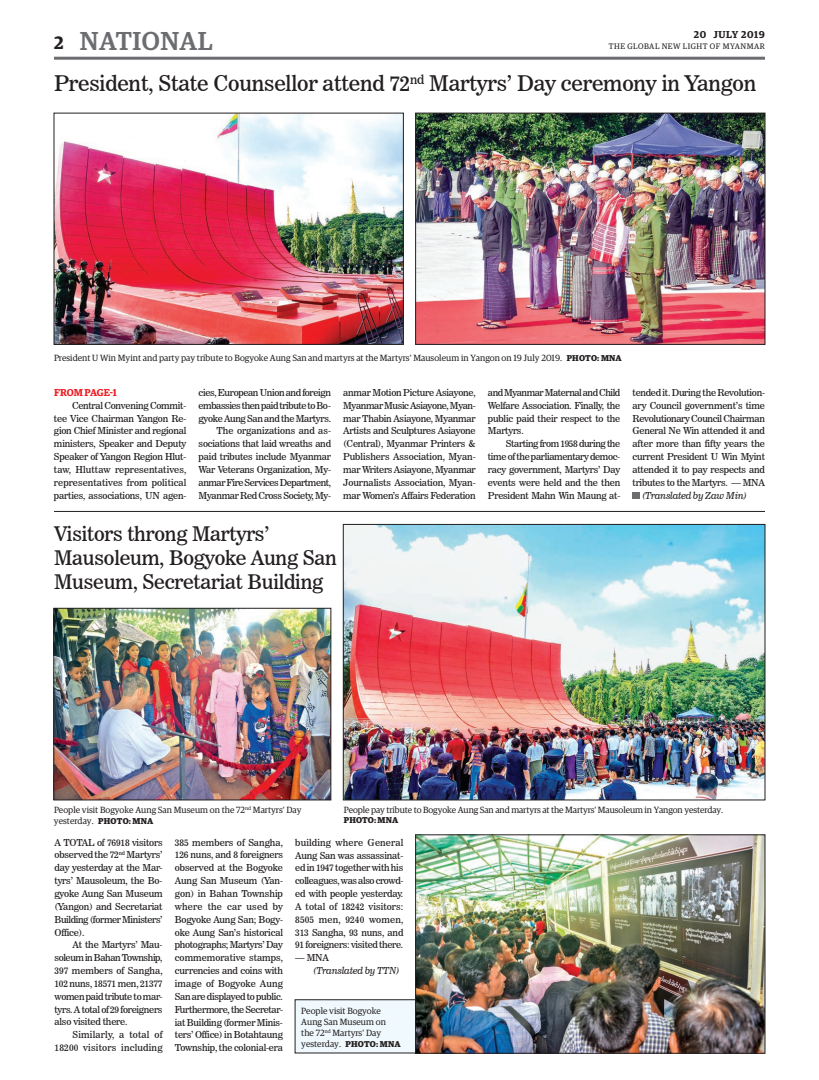
<style>
.page{position:relative;width:819px;height:1080px;background:#fff}
.page>*{position:absolute;margin:0;border:0;box-sizing:border-box;transform-origin:0 0}
.t1{font:500 26px "Guardian Egyp";letter-spacing:.02em;color:#6c6d70}
.t2{font:21.4px "News 706 BT Roman C";letter-spacing:-.01em;color:#231f20}
.t3{font:20px/24px "News 706 BT Roman C";letter-spacing:-.01em;color:#231f20}
.t4{font:600 18px "Guardian Egyp";color:#231f20}
.t5{font:600 10px "Guardian Egyp";letter-spacing:.06em;color:#231f20}
.t6{font:600 10px "Guardian Egyp";letter-spacing:-.01em;color:#ee1d23}
.t7{font:9.5px/12.9px "News 706 BT Roman C";letter-spacing:-.025em;color:#231f20;text-align:justify}
.t8{font:9.5px/12.9px "News 706 BT Roman C";letter-spacing:.015em;color:#231f20;text-align:right}
.t9{font:9.5px "News 706 BT Italic C";letter-spacing:-.025em;color:#231f20}
.t10{font:9px/10.8px "Guardian Egyp";color:#231f20}
.t11{font:700 8.5px "Guardian Egyp";letter-spacing:.01em;color:#231f20}
.t12{font:8px "Guardian Egyp";letter-spacing:.06em;color:#231f20}
.s1{font-weight:700;font-size:8.5px}
</style>
<div class="page">
<hr style="left:54px;top:57px;width:711px;height:3px;background:#6c6d70">
<div style="left:295px;top:1000px;width:167px;height:53px;background:#f0f9fd"></div>
<div style="left:633px;top:492px;width:7px;height:7px;background:#6c6d70"></div>
<img style="left:56px;top:115px;width:346px;height:228px">
<div style="left:54px;top:113px;width:350px;height:232px;border:1px solid #231f20"></div>
<img style="left:417px;top:115px;width:346px;height:228px">
<div style="left:415px;top:113px;width:350px;height:232px;border:1px solid #231f20"></div>
<hr style="left:54px;top:511px;width:711px;height:1px;background:#231f20">
<img style="left:345px;top:526px;width:418px;height:272px">
<div style="left:343px;top:524px;width:422px;height:276px;border:1px solid #231f20"></div>
<img style="left:417px;top:837px;width:346px;height:214px">
<div style="left:415px;top:835px;width:350px;height:218px;border:1px solid #231f20"></div>
<img style="left:56px;top:610px;width:273px;height:188px">
<div style="left:54px;top:608px;width:277px;height:192px;border:1px solid #231f20"></div>
<h3 class="t4" style="left:54px;top:29px;width:11px">2</h3>
<p class="t5" style="left:694px;top:27px;width:73px">20 JULY 2019</p>
<h1 class="t1" style="left:80px;top:23px;width:134px">NATIONAL</h1>
<p class="t12" style="left:609px;top:41px;width:158px">THE GLOBAL NEW LIGHT OF MYANMAR</p>
<h2 class="t2" style="left:54px;top:70px;width:704px">President, State Counsellor attend 72<sup>nd</sup> Martyrs’ Day ceremony in Yangon</h2>
<p class="t10" style="left:54px;top:352px;width:569px">President U Win Myint and party pay tribute to Bogyoke Aung San and martyrs at the Martyrs’ Mausoleum in Yangon on 19 July 2019. <span class="s1">PHOTO: MNA</span></p>
<p class="t6" style="left:54px;top:385px;width:64px">FROM PAGE-1</p>
<p class="t7" style="left:54px;top:399px;width:134px;text-indent:18px">Central Convening Commit&shy;tee Vice Chairman Yangon Re&shy;gion Chief Minister and regional ministers, Speaker and Deputy Speaker of Yangon Region Hlut&shy;taw, Hluttaw representatives, representatives from political parties, associations, UN agen-</p>
<p class="t7" style="left:199px;top:386px;width:134px;text-align:right">cies, European Union and foreign embassies then paid tribute to Bo&shy;gyoke Aung San and the Martyrs.<br>The organizations and as&shy;sociations that laid wreaths and paid tributes include Myanmar<br>War Veterans Organization, My&shy;anmar Fire Services Department,<br>Myanmar Red Cross Society, My-</p>
<p class="t7" style="left:343px;top:386px;width:134px">anmar Motion Picture Asiayone, Myanmar Music Asiayone, Myan&shy;mar Thabin Asiayone, Myanmar Artists and Sculptures Asiayone (Central), Myanmar Printers &amp; Publishers Association, Myan&shy;mar Writers Asiayone, Myanmar Journalists Association, Myan&shy;mar Women’s Affairs Federation</p>
<p class="t7" style="left:488px;top:386px;width:134px">and Myanmar Maternal and Child Welfare Association. Finally, the public paid their respect to the Martyrs.</p>
<p class="t7" style="left:488px;top:437px;width:134px;text-indent:18px">Starting from 1958 during the time of the parliamentary democ&shy;racy government, Martyrs’ Day events were held and the then President Mahn Win Maung at-</p>
<h3 class="t3" style="left:54px;top:521px;width:285px">Visitors throng Martyrs’<br>Mausoleum, Bogyoke Aung San<br>Museum, Secretariat Building</h3>
<p class="t7" style="left:633px;top:386px;width:134px">tended it. During the Revolution&shy;ary Council government’s time Revolutionary Council Chairman General Ne Win attended it and after more than fifty years the current President U Win Myint attended it to pay respects and tributes to the Martyrs. — MNA</p>
<p class="t9" style="left:642px;top:490px;width:106px">(Translated by Zaw Min)</p>
<p class="t10" style="left:54px;top:804px;width:249px">People visit Bogyoke Aung San Museum on the 72<sup>nd</sup> Martyrs’ Day yesterday. <span class="s1">PHOTO: MNA</span></p>
<p class="t10" style="left:344px;top:804px;width:381px">People pay tribute to Bogyoke Aung San and martyrs at the Martyrs’ Mausoleum in Yangon yesterday.</p>
<p class="t11" style="left:344px;top:814px;width:56px">PHOTO: MNA</p>
<p class="t7" style="left:55px;top:836px;width:110px">A TOTAL of 76918 visitors observed the 72<sup>nd</sup> Martyrs’ day yesterday at the Mar&shy;tyrs’ Mausoleum, the Bo&shy;gyoke Aung San Museum (Yangon) and Secretariat Building (former Ministers’ Office).</p>
<p class="t7" style="left:55px;top:938px;width:110px;text-indent:18px">At the Martyrs’ Mau&shy;soleum in Bahan Township, 397 members of Sangha, 102 nuns, 18571 men, 21377 women paid tribute to mar&shy;tyrs. A total of 29 foreigners also visited there.</p>
<p class="t8" style="left:55px;top:1028px;width:110px">Similarly, a total of<br>18200 visitors including</p>
<p class="t7" style="left:175px;top:836px;width:110px">385 members of Sangha, 126 nuns, and 8 foreigners observed at the Bogyoke Aung San Museum (Yan&shy;gon) in Bahan Township where the car used by Bogyoke Aung San; Bogy&shy;oke Aung San’s historical photographs; Martyrs’ Day commemorative stamps, currencies and coins with image of Bogyoke Aung San are displayed to public.<br>Furthermore, the Secretar&shy;iat Building (former Minis&shy;ters’ Office) in Botahtaung Township, the colonial-era</p>
<p class="t7" style="left:295px;top:836px;width:110px">building where General Aung San was assassinat&shy;ed in 1947 together with his colleagues, was also crowd&shy;ed with people yesterday.<br>A total of 18242 visitors:<br>8505 men, 9240 women, 313 Sangha, 93 nuns, and 91 foreigners: visited there.</p>
<p class="t7" style="left:295px;top:951px;width:35px">— MNA</p>
<p class="t9" style="left:313px;top:965px;width:88px">(Translated by TTN)</p>
<p class="t10" style="left:301px;top:1005px;width:101px">People visit Bogyoke<br>Aung San Museum on the 72<sup>nd</sup> Martyrs’ Day yesterday. <span class="s1">PHOTO: MNA</span></p>
</div>
